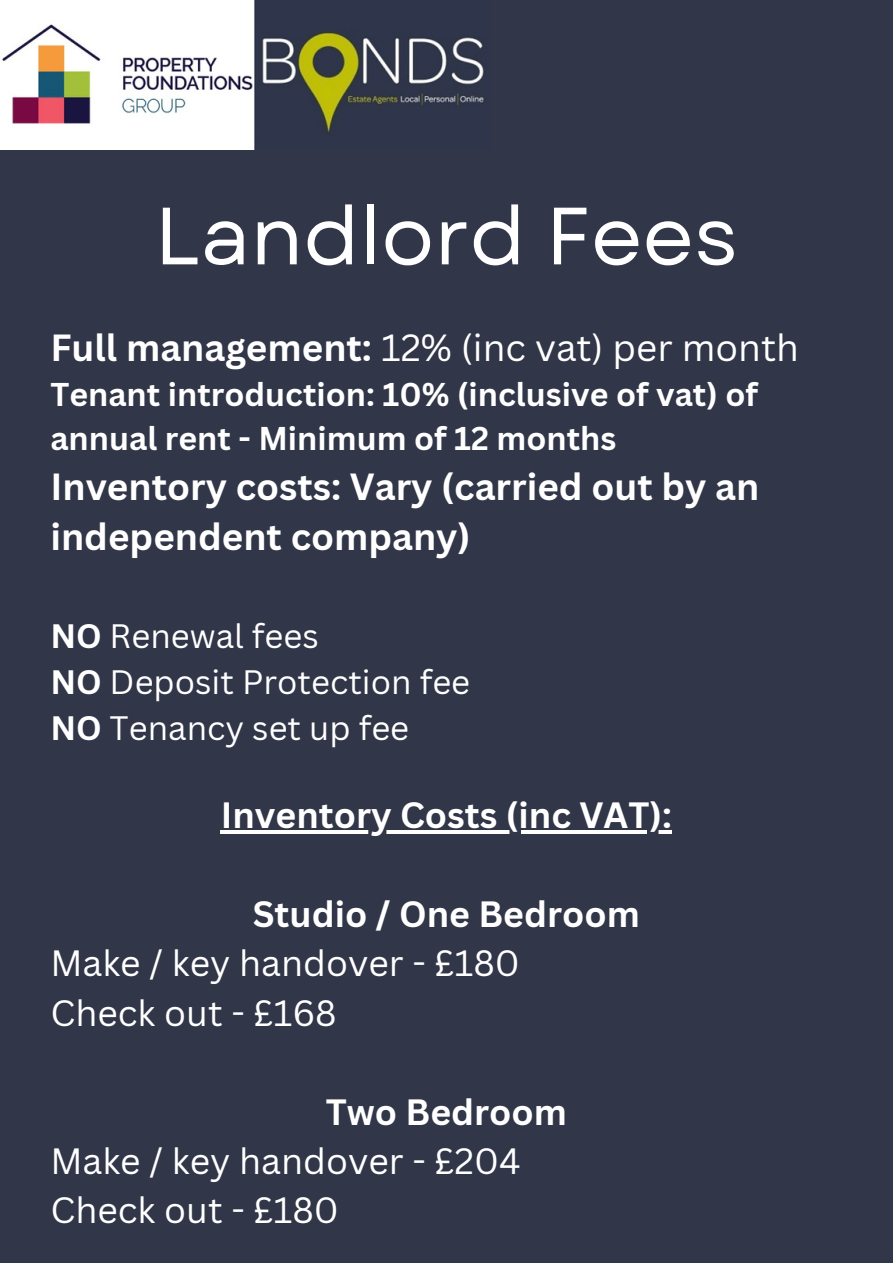
<style>
.page{position:relative;width:893px;height:1264px;background:#fff}
.page>*{position:absolute;margin:0;border:0;box-sizing:border-box;transform-origin:0 0}
.t1{font:81px "Garet";color:#fff}
.t2{font:700 36.75px/50.6px "Canva Sans";color:#fff}
.t3{font:36.75px "Canva Sans";color:#fff}
.t4{font:35.55px/49.5px "Canva Sans";color:#fff}
.t5{font:700 35.55px "Canva Sans";color:#fff}
.t6{font:33px/46px "Canva Sans";color:#fff}
.t7{font:700 32.1px/43.8px "Canva Sans";color:#fff}
.s1{font-weight:700}
</style>
<div class="page">
<div style="left:0;top:0;width:892px;height:1262px;background:#313648"></div>
<img style="left:0;top:0;width:484px;height:149px">
<svg style="left:221px;top:830px;width:451px;height:3px"></svg>
<h1 class="t1" style="left:154px;top:178px;width:585px">Landlord Fees</h1>
<p class="t3" style="left:50px;top:322px;width:750px"><span class="s1">Full management:</span> 12% (inc vat) per month</p>
<p class="t7" style="left:50px;top:372px;width:709px">Tenant introduction: 10% (inclusive of vat) of annual rent - Minimum of 12 months</p>
<p class="t2" style="left:50px;top:460px;width:710px">Inventory costs: Vary (carried out by an independent company)</p>
<p class="t6" style="left:50px;top:612px;width:421px"><span class="s1">NO</span> Renewal fees<br><span class="s1">NO</span> Deposit Protection fee<br><span class="s1">NO</span> Tenancy set up fee</p>
<p class="t5" style="left:221px;top:789px;width:452px">Inventory Costs (inc VAT):</p>
<p class="t5" style="left:253px;top:888px;width:388px">Studio / One Bedroom</p>
<p class="t4" style="left:50px;top:937px;width:471px">Make / key handover - £180<br>Check out - £168</p>
<p class="t5" style="left:326px;top:1086px;width:243px">Two Bedroom</p>
<p class="t4" style="left:50px;top:1135px;width:471px">Make / key handover - £204<br>Check out - £180</p>
</div>
